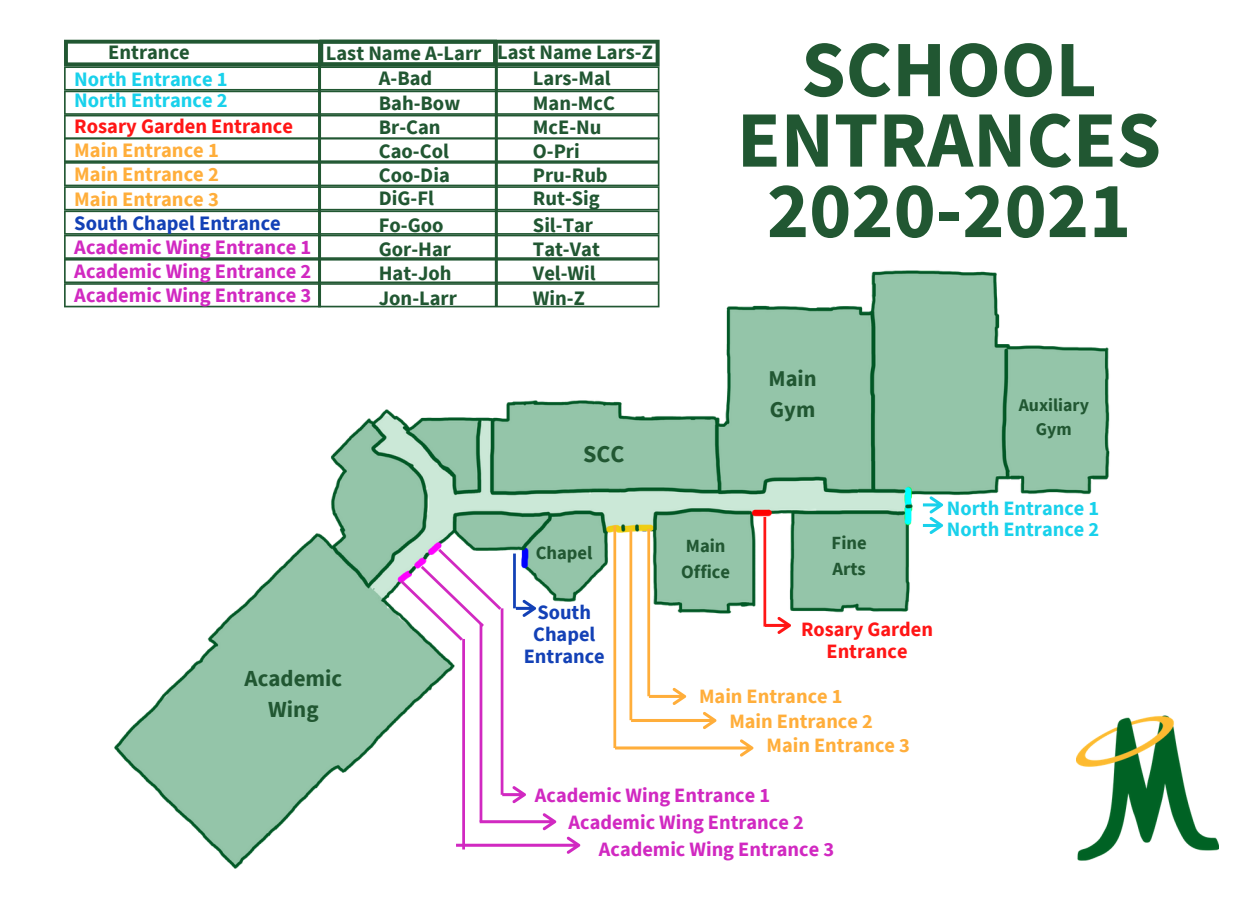
<style>
.page{position:relative;width:1260px;height:900px;background:#fff}
.page>*{position:absolute;margin:0;border:0;box-sizing:border-box;transform-origin:0 0}
.t1{font:700 80px/70.5px "Source Sans Pro";color:#215732;text-align:center}
.t2{font:700 24px "Source Sans Pro";color:#215732}
.t3{font:700 23px/31.8px "Source Sans Pro";color:#215732;text-align:center}
.t4{font:700 22.5px/31px "Source Sans Pro";color:#215732}
.t5{font:700 20.5px/24.2px "Source Sans Pro";color:#215732}
.t6{font:700 20.5px/24.2px "Source Sans Pro";color:#d129c1;text-align:justify}
.t7{font:700 20.5px/24.2px "Source Sans Pro";color:#ffae3b;text-align:justify}
.t8{font:700 20.5px/21.8px "Source Sans Pro";color:#19d1eb}
.t9{font:700 20.5px "Source Sans Pro";color:#ff1616}
.t10{font:700 20.5px "Source Sans Pro";color:#1341b6}
.t11{font:700 20.25px "Source Sans Pro";color:#d129c1}
.t12{font:700 20.25px "Source Sans Pro";color:#ffae3b}
.t13{font:700 20.25px/20.5px "Source Sans Pro";color:#19d1eb}
.t14{font:700 20.25px/22px "Source Sans Pro";color:#ff1616;text-align:center}
.t15{font:700 20.25px/22px "Source Sans Pro";color:#1341b6;text-align:center}
.t16{font:700 18.5px/25.8px "Source Sans Pro";color:#215732}
.t17{font:700 17.75px/24.5px "Source Sans Pro";color:#215732;text-align:center}
</style>
<div class="page">
<img style="left:101px;top:270px;width:1009px;height:599px">
<svg style="left:923px;top:496px;width:20px;height:38px"></svg>
<svg style="left:763px;top:517px;width:28px;height:117px"></svg>
<svg style="left:613px;top:525px;width:140px;height:232px"></svg>
<svg style="left:400px;top:549px;width:180px;height:305px"></svg>
<svg style="left:64px;top:40px;width:596px;height:267px"></svg>
<img style="left:1076px;top:714px;width:143px;height:147px">
<p class="t5" style="left:108px;top:39px;width:83px">Entrance</p>
<p class="t8" style="left:74px;top:67px;width:155px">North Entrance 1<br>North Entrance 2</p>
<p class="t9" style="left:74px;top:113px;width:220px">Rosary Garden Entrance</p>
<p class="t7" style="left:74px;top:138px;width:146px">Main Entrance 1<br>Main Entrance 2<br>Main Entrance 3</p>
<p class="t10" style="left:74px;top:210px;width:208px">South Chapel Entrance</p>
<p class="t6" style="left:74px;top:235px;width:239px">Academic Wing Entrance 1<br>Academic Wing Entrance 2<br>Academic Wing Entrance 3</p>
<p class="t5" style="left:326px;top:40px;width:329px">Last Name A-Larr Last Name Lars-Z</p>
<p class="t5" style="left:379px;top:66px;width:83px">A-Bad<br>Bah-Bow<br>Br-Can<br>Cao-Col<br>Coo-Dia</p>
<p class="t5" style="left:379px;top:185px;width:66px;line-height:26.8px">DiG-Fl<br>Fo-Goo</p>
<p class="t5" style="left:379px;top:237px;width:74px">Gor-Har</p>
<p class="t5" style="left:379px;top:285px;width:80px">Jon-Larr</p>
<p class="t5" style="left:379px;top:261px;width:74px">Hat-Joh</p>
<p class="t5" style="left:533px;top:66px;width:84px">Lars-Mal<br>Man-McC<br>McE-Nu<br>O-Pri<br>Pru-Rub</p>
<p class="t5" style="left:533px;top:185px;width:68px;line-height:26.8px">Rut-Sig<br>Sil-Tar</p>
<p class="t5" style="left:533px;top:237px;width:68px">Tat-Vat</p>
<p class="t5" style="left:533px;top:261px;width:64px">Vel-Wil</p>
<p class="t5" style="left:533px;top:285px;width:53px">Win-Z</p>
<h1 class="t1" style="left:737px;top:33px;width:426px">SCHOOL<br>ENTRANCES<br>2020-2021</h1>
<p class="t2" style="left:583px;top:439px;width:43px">SCC</p>
<p class="t4" style="left:769px;top:363px;width:50px">Main<br>Gym</p>
<p class="t16" style="left:536px;top:540px;width:58px">Chapel</p>
<p class="t16" style="left:681px;top:533px;width:50px">Main<br>Office</p>
<p class="t16" style="left:832px;top:530px;width:37px">Fine<br>Arts</p>
<p class="t17" style="left:1019px;top:392px;width:72px">Auxiliary<br>Gym</p>
<p class="t13" style="left:947px;top:498px;width:154px">North Entrance 1<br>North Entrance 2</p>
<p class="t3" style="left:245px;top:662px;width:99px">Academic<br>Wing</p>
<p class="t15" style="left:524px;top:601px;width:83px">South<br>Chapel<br>Entrance</p>
<p class="t14" style="left:801px;top:618px;width:133px">Rosary Garden<br>Entrance</p>
<p class="t12" style="left:699px;top:684px;width:145px">Main Entrance 1</p>
<p class="t12" style="left:729px;top:708px;width:145px">Main Entrance 2</p>
<p class="t12" style="left:767px;top:732px;width:145px">Main Entrance 3</p>
<p class="t11" style="left:535px;top:782px;width:237px">Academic Wing Entrance 1</p>
<p class="t11" style="left:569px;top:809px;width:237px">Academic Wing Entrance 2</p>
<p class="t11" style="left:599px;top:836px;width:237px">Academic Wing Entrance 3</p>
</div>
